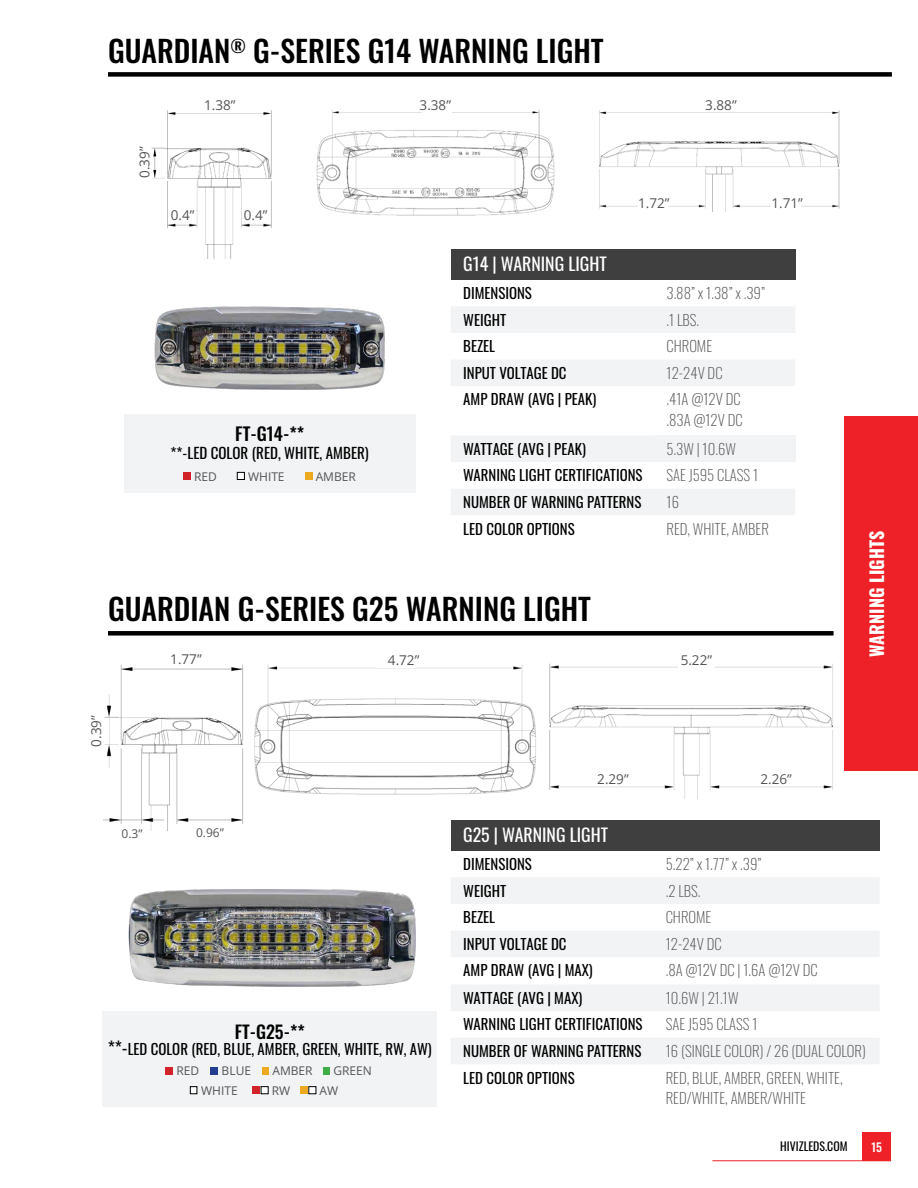
<style>
.page{position:relative;width:918px;height:1188px;background:#fff}
.page>*{position:absolute;margin:0;border:0;box-sizing:border-box;transform-origin:0 0}
.t1{font:500 29.85px "Oswald";color:#000}
.t2{font:700 18px "Oswald";color:#fff}
.t3{font:500 18px "Oswald";color:#000}
.t4{font:17.85px "Oswald";color:#fff}
.t5{font:500 17.85px "Oswald";color:#000}
.t6{font:15px "Oswald";color:#000}
.t7{font:14.85px "Oswald";color:#000}
.t8{font:200 14.85px/20.9px "Oswald";color:#545456}
.t9{font:13.5px "Open Sans";color:#545456}
.t10{font:12px "Open Sans";color:#545456}
.t11{font:11.85px "Oswald";color:#000}
.t12{font:500 11.85px "Oswald";color:#fff}
.s1{font-size:17.85px}
</style>
<div class="page">
<hr style="left:712px;top:1160px;width:179px;height:1px;background:#ed2127">
<div style="left:862px;top:1133px;width:29px;height:28px;background:#ed2127"></div>
<img style="left:549px;top:663px;width:284px;height:136px">
<div style="left:678px;top:654px;width:36px;height:13px;background:#fff"></div>
<div style="left:595px;top:772px;width:37px;height:13px;background:#fff"></div>
<div style="left:752px;top:772px;width:43px;height:13px;background:#fff"></div>
<img style="left:104px;top:664px;width:140px;height:167px">
<div style="left:117px;top:828px;width:29px;height:11px;background:#fff"></div>
<div style="left:162px;top:653px;width:43px;height:14px;background:#fff"></div>
<div style="left:197px;top:827px;width:29px;height:12px;background:#fff"></div>
<div style="left:188px;top:800px;width:43px;height:16px;background:#fff"></div>
<img style="left:104px;top:691px;width:14px;height:78px">
<div style="left:96px;top:719px;width:13px;height:24px;background:#fff"></div>
<div style="left:451px;top:821px;width:429px;height:30px;background:#3f3f3f"></div>
<svg style="left:451px;top:878px;width:428px;height:79px"></svg>
<svg style="left:451px;top:985px;width:428px;height:79px"></svg>
<div style="left:108px;top:631px;width:726px;height:5px;background:#000"></div>
<div style="left:108px;top:72px;width:784px;height:5px;background:#000"></div>
<div style="left:124px;top:414px;width:292px;height:79px;background:#f1f3f4"></div>
<div style="left:183px;top:472px;width:7px;height:8px;background:#d2232a"></div>
<div style="left:237px;top:472px;width:7px;height:8px;background:#fff"></div>
<div style="left:237px;top:472px;width:8px;height:8px;border:1px solid #000"></div>
<div style="left:305px;top:472px;width:7px;height:8px;background:#eda920"></div>
<hr style="left:0;top:195px;width:1px;height:112px;background:#ed2127">
<div style="left:845px;top:417px;width:73px;height:354px;background:#ed2127"></div>
<img style="left:128px;top:889px;width:288px;height:98px">
<img style="left:154px;top:306px;width:231px;height:84px">
<img style="left:316px;top:110px;width:239px;height:106px">
<div style="left:422px;top:96px;width:30px;height:17px;background:#fff"></div>
<img style="left:254px;top:665px;width:282px;height:130px">
<div style="left:377px;top:652px;width:39px;height:15px;background:#fff"></div>
<img style="left:599px;top:110px;width:241px;height:102px">
<div style="left:706px;top:101px;width:29px;height:10px;background:#fff"></div>
<div style="left:638px;top:193px;width:29px;height:15px;background:#fff"></div>
<div style="left:772px;top:194px;width:29px;height:14px;background:#fff"></div>
<img style="left:164px;top:110px;width:108px;height:148px">
<img style="left:151px;top:147px;width:13px;height:32px">
<div style="left:142px;top:149px;width:11px;height:26px;background:#fff"></div>
<div style="left:169px;top:212px;width:27px;height:10px;background:#fff"></div>
<div style="left:206px;top:101px;width:27px;height:10px;background:#fff"></div>
<div style="left:242px;top:212px;width:27px;height:10px;background:#fff"></div>
<div style="left:451px;top:250px;width:344px;height:30px;background:#3f3f3f"></div>
<svg style="left:451px;top:307px;width:344px;height:208px"></svg>
<div style="left:654px;top:435px;width:141px;height:27px;background:#f1f3f4"></div>
<div style="left:103px;top:1012px;width:334px;height:95px;background:#f1f3f4"></div>
<div style="left:166px;top:1067px;width:7px;height:7px;background:#d2232a"></div>
<div style="left:211px;top:1067px;width:7px;height:7px;background:#25408f"></div>
<div style="left:263px;top:1067px;width:6px;height:7px;background:#eda920"></div>
<div style="left:324px;top:1067px;width:6px;height:7px;background:#41ad49"></div>
<div style="left:261px;top:1087px;width:7px;height:7px;background:#fff"></div>
<div style="left:252px;top:1087px;width:7px;height:7px;background:#d2232a"></div>
<div style="left:190px;top:1087px;width:7px;height:7px;background:#fff"></div>
<div style="left:190px;top:1087px;width:7px;height:7px;border:1px solid #000"></div>
<div style="left:309px;top:1087px;width:7px;height:7px;background:#fff"></div>
<div style="left:300px;top:1087px;width:7px;height:7px;background:#eda920"></div>
<h1 class="t1" style="left:108px;top:35px;width:497px">GUARDIAN<sup>®</sup> G-SERIES G14 WARNING LIGHT</h1>
<p class="t9" style="left:135px;top:178px;width:33px;rotate:-90deg">0.39”</p>
<p class="t9" style="left:204px;top:95px;width:33px">1.38”</p>
<p class="t9" style="left:171px;top:206px;width:25px">0.4”</p>
<p class="t9" style="left:244px;top:206px;width:25px">0.4”</p>
<p class="t9" style="left:420px;top:95px;width:33px">3.38”</p>
<p class="t9" style="left:705px;top:95px;width:33px">3.88”</p>
<p class="t9" style="left:638px;top:194px;width:33px">1.72”</p>
<p class="t9" style="left:771px;top:194px;width:33px">1.71”</p>
<p class="t3" style="left:235px;top:424px;width:70px">FT-G14-**</p>
<p class="t6" style="left:171px;top:439px;width:200px">**-LED COLOR (RED, WHITE, AMBER)</p>
<p class="t10" style="left:194px;top:468px;width:24px">RED</p>
<p class="t10" style="left:248px;top:468px;width:38px">WHITE</p>
<p class="t10" style="left:316px;top:469px;width:42px">AMBER</p>
<p class="t4" style="left:463px;top:248px;width:145px">G14 | WARNING LIGHT</p>
<p class="t7" style="left:463px;top:280px;width:70px">DIMENSIONS</p>
<p class="t8" style="left:666px;top:281px;width:100px">3.88” x 1.38” x .39”</p>
<p class="t7" style="left:463px;top:306px;width:44px">WEIGHT</p>
<p class="t8" style="left:666px;top:307px;width:34px">.1 LBS.</p>
<p class="t7" style="left:463px;top:333px;width:33px">BEZEL</p>
<p class="t8" style="left:666px;top:334px;width:47px">CHROME</p>
<p class="t7" style="left:463px;top:360px;width:105px">INPUT VOLTAGE DC</p>
<p class="t8" style="left:666px;top:361px;width:58px">12-24V DC</p>
<p class="t7" style="left:463px;top:386px;width:135px">AMP DRAW (AVG | PEAK)</p>
<p class="t8" style="left:666px;top:387px;width:78px">.41A @12V DC .83A @12V DC</p>
<p class="t7" style="left:463px;top:435px;width:124px">WATTAGE (AVG | PEAK)</p>
<p class="t8" style="left:666px;top:436px;width:71px">5.3W | 10.6W</p>
<p class="t7" style="left:463px;top:462px;width:181px">WARNING LIGHT CERTIFICATIONS</p>
<p class="t8" style="left:666px;top:463px;width:93px">SAE J595 CLASS 1</p>
<p class="t7" style="left:463px;top:489px;width:180px">NUMBER OF WARNING PATTERNS</p>
<p class="t8" style="left:666px;top:490px;width:14px">16</p>
<p class="t7" style="left:463px;top:515px;width:113px">LED COLOR OPTIONS</p>
<p class="t8" style="left:666px;top:516px;width:104px">RED, WHITE, AMBER</p>
<h1 class="t1" style="left:108px;top:594px;width:485px">GUARDIAN G-SERIES G25 WARNING LIGHT</h1>
<p class="t9" style="left:170px;top:650px;width:33px">1.77”</p>
<p class="t9" style="left:388px;top:651px;width:33px">4.72”</p>
<p class="t9" style="left:681px;top:651px;width:33px">5.22”</p>
<p class="t9" style="left:87px;top:747px;width:33px;rotate:-90deg">0.39”</p>
<p class="t9" style="left:597px;top:770px;width:33px">2.29”</p>
<p class="t9" style="left:760px;top:770px;width:33px">2.26”</p>
<p class="t2" style="left:867px;top:657px;width:127px;rotate:-90deg">WARNING LIGHTS</p>
<p class="t10" style="left:122px;top:825px;width:23px">0.3”</p>
<p class="t10" style="left:196px;top:825px;width:29px">0.96”</p>
<p class="t5" style="left:235px;top:1022px;width:72px">FT-G25-**</p>
<p class="t7" style="left:108px;top:1036px;width:325px"><span class="s1">**-</span>LED COLOR (RED, BLUE, AMBER, GREEN, WHITE, RW, AW)</p>
<p class="t10" style="left:177px;top:1063px;width:24px">RED</p>
<p class="t10" style="left:222px;top:1063px;width:31px">BLUE</p>
<p class="t10" style="left:272px;top:1063px;width:42px">AMBER</p>
<p class="t10" style="left:333px;top:1063px;width:40px">GREEN</p>
<p class="t10" style="left:201px;top:1082px;width:38px">WHITE</p>
<p class="t10" style="left:272px;top:1082px;width:20px">RW</p>
<p class="t10" style="left:320px;top:1082px;width:20px">AW</p>
<p class="t4" style="left:463px;top:819px;width:146px">G25 | WARNING LIGHT</p>
<p class="t7" style="left:463px;top:851px;width:70px">DIMENSIONS</p>
<p class="t8" style="left:666px;top:852px;width:97px">5.22” x 1.77” x .39”</p>
<p class="t7" style="left:463px;top:877px;width:44px">WEIGHT</p>
<p class="t8" style="left:666px;top:878px;width:36px">.2 LBS.</p>
<p class="t7" style="left:463px;top:904px;width:33px">BEZEL</p>
<p class="t8" style="left:666px;top:905px;width:47px">CHROME</p>
<p class="t7" style="left:463px;top:931px;width:105px">INPUT VOLTAGE DC</p>
<p class="t8" style="left:666px;top:932px;width:58px">12-24V DC</p>
<p class="t7" style="left:463px;top:957px;width:131px">AMP DRAW (AVG | MAX)</p>
<p class="t8" style="left:666px;top:958px;width:153px">.8A @12V DC | 1.6A @12V DC</p>
<p class="t7" style="left:463px;top:985px;width:121px">WATTAGE (AVG | MAX)</p>
<p class="t8" style="left:666px;top:986px;width:74px">10.6W | 21.1W</p>
<p class="t7" style="left:463px;top:1011px;width:181px">WARNING LIGHT CERTIFICATIONS</p>
<p class="t8" style="left:666px;top:1012px;width:93px">SAE J595 CLASS 1</p>
<p class="t7" style="left:463px;top:1038px;width:180px">NUMBER OF WARNING PATTERNS</p>
<p class="t8" style="left:666px;top:1039px;width:202px">16 (SINGLE COLOR) / 26 (DUAL COLOR)</p>
<p class="t7" style="left:463px;top:1064px;width:113px">LED COLOR OPTIONS</p>
<p class="t8" style="left:666px;top:1065px;width:178px">RED, BLUE, AMBER, GREEN, WHITE,<br>RED/WHITE, AMBER/WHITE</p>
<p class="t11" style="left:780px;top:1136px;width:69px">HIVIZLEDS.COM</p>
<p class="t12" style="left:871px;top:1141px;width:12px">15</p>
</div>
